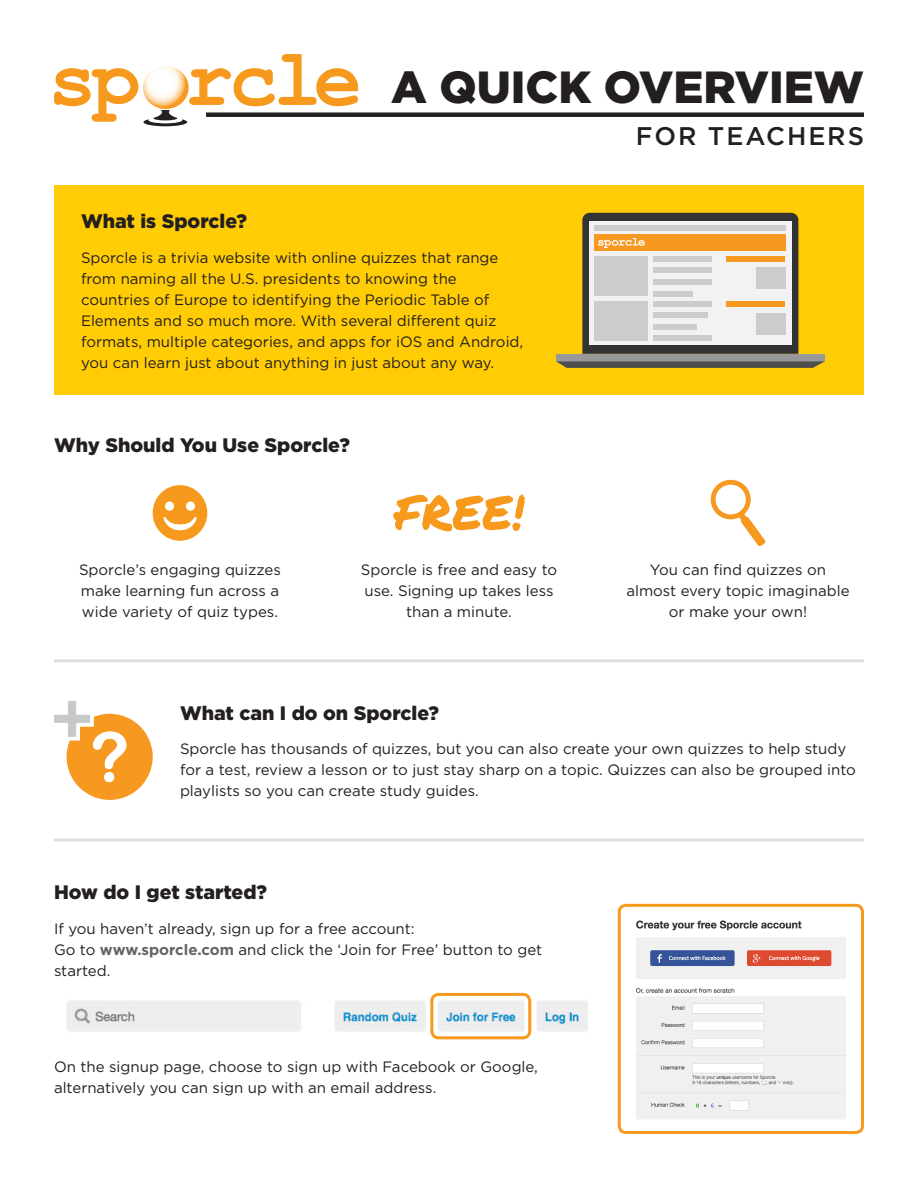
<style>
.page{position:relative;width:918px;height:1188px;background:#fff}
.page>*{position:absolute;margin:0;border:0;box-sizing:border-box;transform-origin:0 0}
.t1{font:900 45px "Gotham";color:#231f20}
.t2{font:500 25.5px "Gotham";letter-spacing:.075em;color:#231f20}
.t3{font:900 19.5px "Gotham";color:#231f20}
.t4{font:15px/21px "Gotham";color:#231f20}
.s1{font-weight:700;color:#636366}
</style>
<div class="page">
<img style="left:67px;top:992px;width:521px;height:48px">
<svg style="left:54px;top:54px;width:304px;height:72px"></svg>
<div style="left:206px;top:112px;width:658px;height:5px;background:#231f20"></div>
<div style="left:54px;top:186px;width:810px;height:209px;background:#ffcc05"></div>
<div style="left:556px;top:354px;width:269px;height:7px;background:#999"></div>
<svg style="left:556px;top:361px;width:269px;height:7px;background:#5b594e"></svg>
<svg style="left:582px;top:213px;width:216px;height:141px;background:#c6baaa"></svg>
<hr style="left:54px;top:659px;width:810px;height:3px;background:#dcdddf">
<hr style="left:54px;top:838px;width:810px;height:3px;background:#dcdddf">
<svg style="left:54px;top:701px;width:99px;height:99px"></svg>
<svg style="left:152px;top:485px;width:55px;height:56px"></svg>
<svg style="left:393px;top:494px;width:132px;height:38px"></svg>
<img style="left:635px;top:920px;width:211px;height:199px">
<div style="left:430px;top:993px;width:101px;height:46px;border:3px solid #f7991c;border-radius:7px"></div>
<div style="left:618px;top:904px;width:246px;height:230px;border:3px solid #f7991c;border-radius:7px"></div>
<svg style="left:710px;top:479px;width:56px;height:68px"></svg>
<p class="t1" style="left:391px;top:57px;width:474px">A QUICK OVERVIEW</p>
<p class="t2" style="left:636px;top:120px;width:230px">FOR TEACHERS</p>
<p class="t3" style="left:81px;top:208px;width:168px">What is Sporcle?</p>
<p class="t4" style="left:81px;top:247px;width:444px">Sporcle is a trivia website with online quizzes that range from naming all the U.S. presidents to knowing the countries of Europe to identifying the Periodic Table of Elements and so much more. With several different quiz formats, multiple categories, and apps for iOS and Android, you can learn just about anything in just about any way.</p>
<p class="t3" style="left:54px;top:432px;width:297px">Why Should You Use Sporcle?</p>
<p class="t4" style="left:79px;top:559px;width:203px">Sporcle’s engaging quizzes make learning fun across a wide variety of quiz types.</p>
<p class="t4" style="left:361px;top:559px;width:198px;text-align:center">Sporcle is free and easy to use. Signing up takes less than a minute.</p>
<p class="t4" style="left:626px;top:559px;width:225px;text-align:center">You can find quizzes on almost every topic imaginable or make your own!</p>
<p class="t3" style="left:180px;top:700px;width:261px">What can I do on Sporcle?</p>
<p class="t4" style="left:180px;top:738px;width:677px">Sporcle has thousands of quizzes, but you can also create your own quizzes to help study for a test, review a lesson or to just stay sharp on a topic. Quizzes can also be grouped into playlists so you can create study guides.</p>
<p class="t3" style="left:54px;top:879px;width:215px">How do I get started?</p>
<p class="t4" style="left:54px;top:917px;width:362px">If you haven’t already, sign up for a free account:</p>
<p class="t4" style="left:54px;top:938px;width:490px">Go to <span class="s1">www.sporcle.com</span> and click the ‘Join for Free’ button to get started.</p>
<p class="t4" style="left:54px;top:1056px;width:485px">On the signup page, choose to sign up with Facebook or Google, alternatively you can sign up with an email address.</p>
</div>
